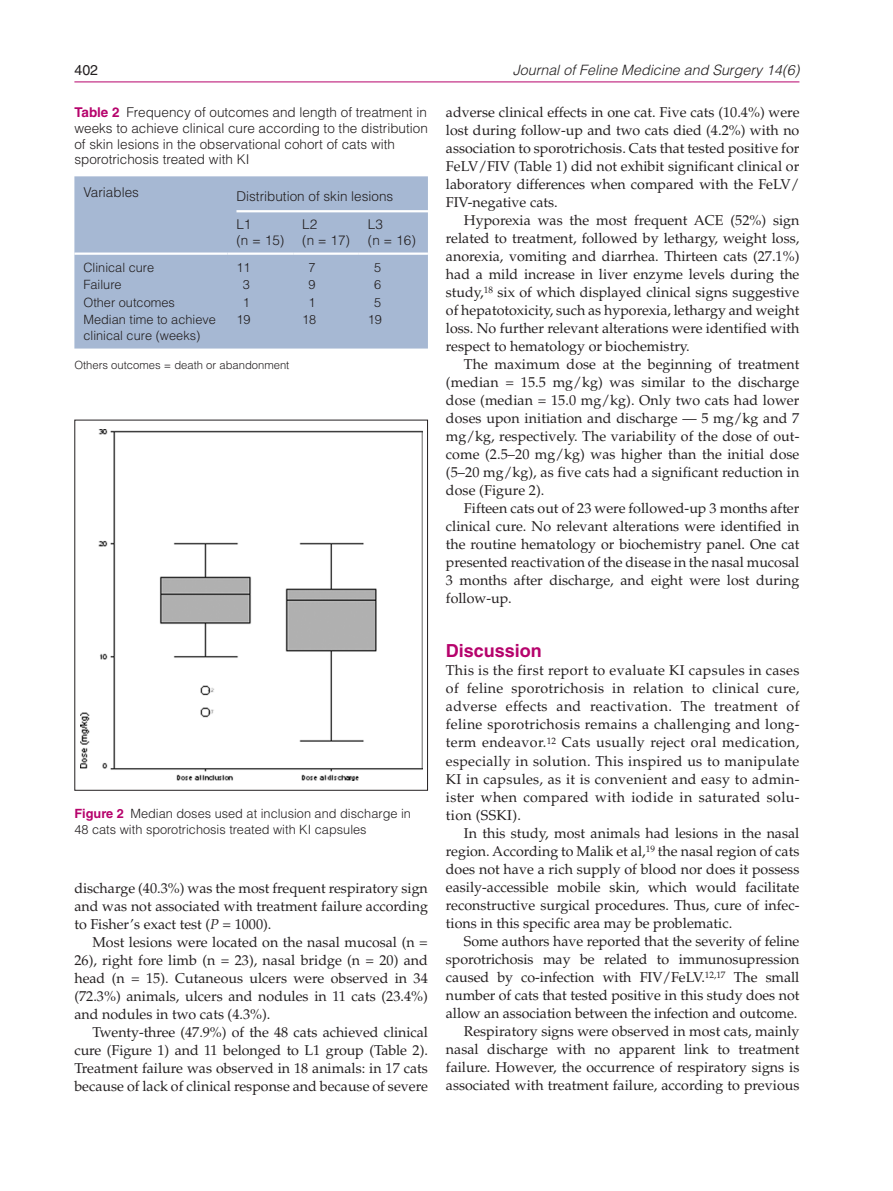
<style>
.page{position:relative;width:893px;height:1191px;background:#fff}
.page>*{position:absolute;margin:0;border:0;box-sizing:border-box;transform-origin:0 0}
.SEC-A{font:700 18px "Helvetica";color:#b6036c}
.Text-Indent{font:14.25px/18px "Palatino";color:#231f20;text-align:justify}
.Text{font:14.25px/18px "Palatino";color:#231f20;text-align:justify}
.t1{font:italic 300 14.25px "Helvetica";color:#231f20}
.t2{font:14.25px "Helvetica";color:#231f20}
.TN{font:300 13.5px/15.8px "Helvetica";color:#231f20}
.CH{font:300 13.5px/15.8px "Helvetica";color:#231f20}
.CH-FIRST_COL_LEFT{font:300 13.5px "Helvetica";color:#231f20}
.FG{font:300 12.75px/15.8px "Helvetica";color:#231f20}
.TT{font:300 12.75px/15.8px "Helvetica";color:#231f20}
.SO{font:300 11.25px "Helvetica";color:#231f20}
.s1{font-weight:700;color:#b6036c}
.s2{font-style:italic}
</style>
<div class="page">
<hr style="left:74px;top:82px;width:725px;height:1px;background:#b6036c">
<div style="left:74px;top:176px;width:354px;height:172px;background:#a6b8d3"></div>
<hr style="left:74px;top:252px;width:153px;height:3px;background:#fff">
<hr style="left:227px;top:252px;width:66px;height:3px;background:#fff">
<hr style="left:293px;top:252px;width:66px;height:3px;background:#fff">
<hr style="left:359px;top:252px;width:69px;height:3px;background:#fff">
<hr style="left:236px;top:210px;width:195px;height:2px;background:#fff">
<img style="left:80px;top:430px;width:342px;height:350px">
<p class="t2" style="left:74px;top:62px;width:25px">402</p>
<p class="t1" style="left:513px;top:61px;width:288px">Journal of Feline Medicine and Surgery 14(6)</p>
<p class="TN" style="left:74px;top:104px;width:355px"><span class="s1">Table 2</span> Frequency of outcomes and length of treatment in weeks to achieve clinical cure according to the distribution of skin lesions in the observational cohort of cats with sporotrichosis treated with KI</p>
<p class="CH-FIRST_COL_LEFT" style="left:83px;top:183px;width:57px">Variables</p>
<p class="CH" style="left:236px;top:188px;width:158px">Distribution of skin lesions</p>
<p class="CH" style="left:236px;top:216px;width:49px">L1<br>(n = 15)</p>
<p class="CH" style="left:302px;top:216px;width:49px">L2<br>(n = 17)</p>
<p class="CH" style="left:368px;top:216px;width:49px">L3<br>(n = 16)</p>
<p class="TT" style="left:83px;top:259px;width:72px">Clinical cure</p>
<p class="TT" style="left:236px;top:259px;width:16px">11</p>
<p class="TT" style="left:309px;top:259px;width:9px">7</p>
<p class="TT" style="left:374px;top:259px;width:9px">5</p>
<p class="TT" style="left:83px;top:277px;width:40px">Failure</p>
<p class="TT" style="left:243px;top:277px;width:9px">3</p>
<p class="TT" style="left:309px;top:277px;width:9px">9</p>
<p class="TT" style="left:374px;top:277px;width:9px">6</p>
<p class="TT" style="left:83px;top:294px;width:93px">Other outcomes</p>
<p class="TT" style="left:243px;top:294px;width:9px">1</p>
<p class="TT" style="left:309px;top:294px;width:9px">1</p>
<p class="TT" style="left:374px;top:294px;width:9px">5</p>
<p class="TT" style="left:83px;top:311px;width:134px">Median time to achieve clinical cure (weeks)</p>
<p class="TT" style="left:236px;top:311px;width:16px">19</p>
<p class="TT" style="left:302px;top:311px;width:16px">18</p>
<p class="TT" style="left:368px;top:311px;width:16px">19</p>
<p class="SO" style="left:74px;top:358px;width:217px">Others outcomes = death or abandonment</p>
<p class="FG" style="left:74px;top:806px;width:338px"><span class="s1">Figure 2</span> Median doses used at inclusion and discharge in<br>48 cats with sporotrichosis treated with KI capsules</p>
<p class="Text" style="left:74px;top:879px;width:355px">discharge (40.3%) was the most frequent respiratory sign and was not associated with treatment failure according to Fisher’s exact test (<span class="s2">P</span> = 1000).</p>
<p class="Text-Indent" style="left:74px;top:933px;width:355px;text-indent:18px">Most lesions were located on the nasal mucosal (n = 26), right fore limb (n = 23), nasal bridge (n = 20) and head (n = 15). Cutaneous ulcers were observed in 34 (72.3%) animals, ulcers and nodules in 11 cats (23.4%) and nodules in two cats (4.3%).</p>
<p class="Text-Indent" style="left:74px;top:1023px;width:355px;text-indent:18px">Twenty-three (47.9%) of the 48 cats achieved clinical cure (Figure 1) and 11 belonged to L1 group (Table 2).<br>Treatment failure was observed in 18 animals: in 17 cats because of lack of clinical response and because of severe</p>
<p class="Text-Indent" style="left:446px;top:104px;width:355px">adverse clinical effects in one cat. Five cats (10.4%) were lost during follow-up and two cats died (4.2%) with no association to sporotrichosis. Cats that tested positive for FeLV/FIV (Table 1) did not exhibit significant clinical or laboratory differences when compared with the FeLV/ FIV-negative cats.</p>
<p class="Text-Indent" style="left:446px;top:212px;width:355px;text-indent:18px">Hyporexia was the most frequent ACE (52%) sign related to treatment, followed by lethargy, weight loss, anorexia, vomiting and diarrhea. Thirteen cats (27.1%) had a mild increase in liver enzyme levels during the study,<sup>18</sup> six of which displayed clinical signs suggestive of hepatotoxicity, such as hyporexia, lethargy and weight loss. No further relevant alterations were identified with respect to hematology or biochemistry.</p>
<p class="Text-Indent" style="left:446px;top:356px;width:355px;text-indent:18px">The maximum dose at the beginning of treatment (median = 15.5 mg/kg) was similar to the discharge dose (median = 15.0 mg/kg). Only two cats had lower doses upon initiation and discharge — 5 mg/kg and 7 mg/kg, respectively. The variability of the dose of out&shy;come (2.5–20 mg/kg) was higher than the initial dose (5–20 mg/kg), as five cats had a significant reduction in dose (Figure 2).</p>
<p class="Text-Indent" style="left:446px;top:500px;width:355px;text-indent:18px">Fifteen cats out of 23 were followed-up 3 months after clinical cure. No relevant alterations were identified in the routine hematology or biochemistry panel. One cat presented reactivation of the disease in the nasal mucosal 3 months after discharge, and eight were lost during follow-up.</p>
<p class="SEC-A" style="left:446px;top:640px;width:98px">Discussion</p>
<p class="Text" style="left:446px;top:662px;width:355px">This is the first report to evaluate KI capsules in cases of feline sporotrichosis in relation to clinical cure, adverse effects and reactivation. The treatment of feline sporotrichosis remains a challenging and long&shy;term endeavor.<sup>12</sup> Cats usually reject oral medication, especially in solution. This inspired us to manipulate KI in capsules, as it is convenient and easy to admin&shy;ister when compared with iodide in saturated solu&shy;tion (SSKI).</p>
<p class="Text-Indent" style="left:446px;top:824px;width:355px;text-indent:18px">In this study, most animals had lesions in the nasal region. According to Malik et al,<sup>19</sup> the nasal region of cats does not have a rich supply of blood nor does it possess easily-accessible mobile skin, which would facilitate reconstructive surgical procedures. Thus, cure of infec&shy;tions in this specific area may be problematic.</p>
<p class="Text-Indent" style="left:446px;top:932px;width:355px;text-indent:18px">Some authors have reported that the severity of feline sporotrichosis may be related to immunosupression caused by co-infection with FIV/FeLV.<sup>12,17</sup> The small number of cats that tested positive in this study does not allow an association between the infection and outcome.</p>
<p class="Text-Indent" style="left:446px;top:1022px;width:355px;text-indent:18px">Respiratory signs were observed in most cats, mainly nasal discharge with no apparent link to treatment failure. However, the occurrence of respiratory signs is associated with treatment failure, according to previous</p>
</div>
